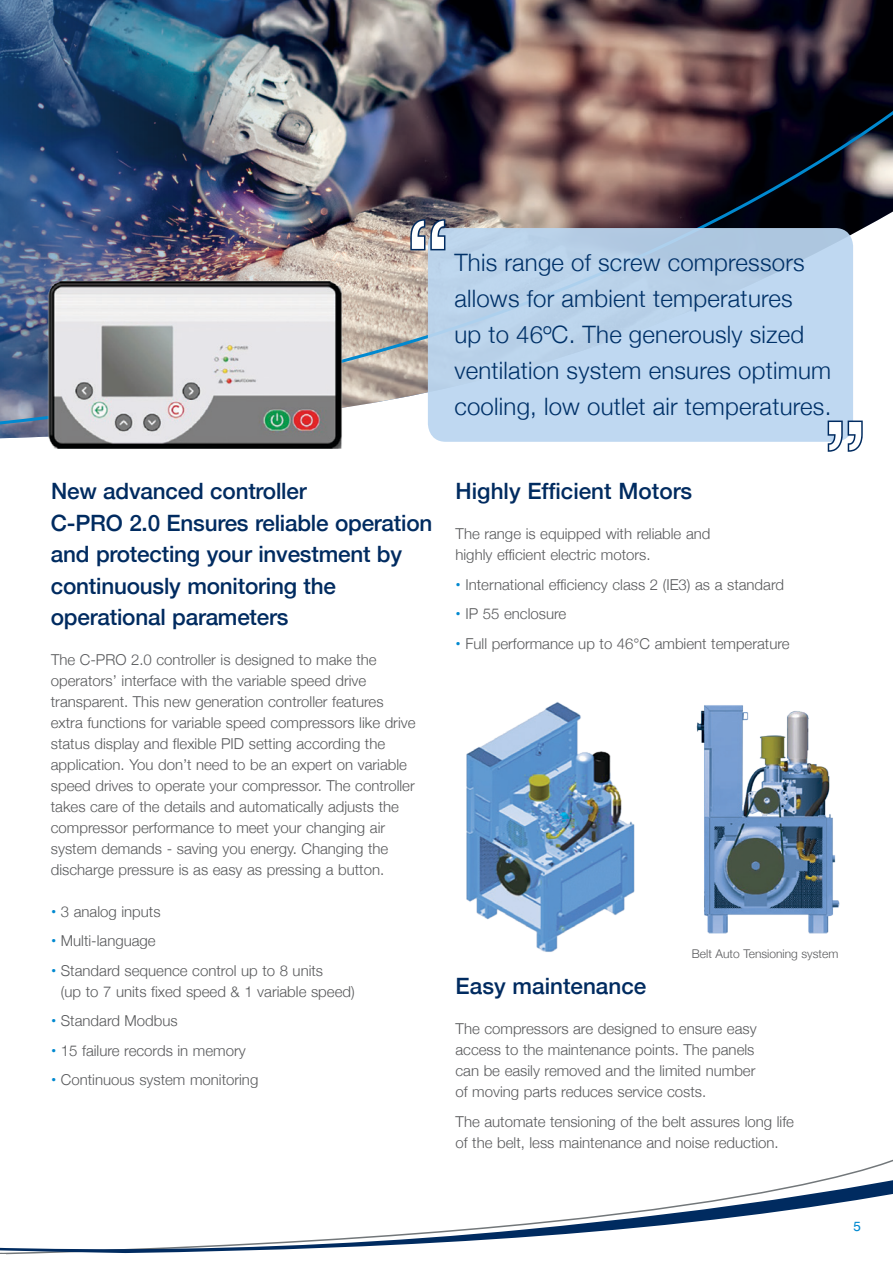
<style>
.page{position:relative;width:893px;height:1263px;background:#fff}
.page>*{position:absolute;margin:0;border:0;box-sizing:border-box;transform-origin:0 0}
.t1{font:109.2px "Helvetica Neue";color:#fff}
.t2{font:300 24px/36px "Helvetica Neue";letter-spacing:.01em;color:#003168}
.t3{font:500 22.5px/31.5px "Helvetica Neue";letter-spacing:-.01em;color:#002b60}
.t4{font:300 15px/21px "Helvetica Neue";color:#58595b}
.t5{font:13.5px "Swiss 721 BT";color:#0089d0}
.t6{font:300 12px "Helvetica Neue";color:#58595b}
.s1{font-weight:700;color:#0089d0}
</style>
<div class="page">
<svg style="left:0;top:1159px;width:893px;height:96px"></svg>
<div style="left:0;top:1254px;width:6px;height:9px;background:#fff"></div>
<img style="left:0;top:0;width:893px;height:442px">
<div style="left:428px;top:228px;width:425px;height:214px;background:#bbd6f0;border-radius:18px"></div>
<svg style="left:409px;top:217px;width:38px;height:35px"></svg>
<svg style="left:826px;top:419px;width:38px;height:33px"></svg>
<img style="left:45px;top:264px;width:310px;height:185px">
<img style="left:696px;top:705px;width:144px;height:229px">
<img style="left:466px;top:702px;width:169px;height:250px">
<h1 class="t1" style="left:405px;top:181px;width:48px">“</h1>
<h2 class="t2" style="left:454px;top:243px;width:378px">This range of screw compressors allows for ambient temperatures<br>up to 46ºC. The generously sized ventilation system ensures optimum cooling, low outlet air temperatures.</h2>
<h1 class="t1" style="left:822px;top:382px;width:48px">”</h1>
<h3 class="t3" style="left:51px;top:474px;width:383px">New advanced controller<br>C-PRO 2.0 Ensures reliable operation and protecting your investment by continuously monitoring the operational parameters</h3>
<p class="t4" style="left:51px;top:648px;width:366px">The C-PRO 2.0 controller is designed to make the operators’ interface with the variable speed drive transparent. This new generation controller features extra functions for variable speed compressors like drive status display and flexible PID setting according the application. You don’t need to be an expert on variable speed drives to operate your compressor. The controller takes care of the details and automatically adjusts the compressor performance to meet your changing air system demands - saving you energy. Changing the discharge pressure is as easy as pressing a button.</p>
<p class="t4" style="left:51px;top:900px;width:111px"><span class="s1">•</span> 3 analog inputs</p>
<p class="t4" style="left:51px;top:929px;width:106px"><span class="s1">•</span> Multi-language</p>
<p class="t4" style="left:61px;top:959px;width:295px;text-indent:-10px"><span class="s1">•</span> Standard sequence control up to 8 units<br>(up to 7 units fixed speed &amp; 1 variable speed)</p>
<p class="t4" style="left:51px;top:1009px;width:128px"><span class="s1">•</span> Standard Modbus</p>
<p class="t4" style="left:51px;top:1039px;width:196px"><span class="s1">•</span> 15 failure records in memory</p>
<p class="t4" style="left:51px;top:1068px;width:209px"><span class="s1">•</span> Continuous system monitoring</p>
<h3 class="t3" style="left:456px;top:474px;width:238px">Highly Efficient Motors</h3>
<p class="t4" style="left:455px;top:522px;width:256px">The range is equipped with reliable and highly efficient electric motors.</p>
<p class="t4" style="left:456px;top:573px;width:330px"><span class="s1">•</span> International efficiency class 2 (IE3) as a standard</p>
<p class="t4" style="left:456px;top:602px;width:112px"><span class="s1">•</span> IP 55 enclosure</p>
<p class="t4" style="left:456px;top:632px;width:335px"><span class="s1">•</span> Full performance up to 46°C ambient temperature</p>
<h3 class="t3" style="left:456px;top:968px;width:192px">Easy maintenance</h3>
<p class="t6" style="left:692px;top:944px;width:148px">Belt Auto Tensioning system</p>
<p class="t4" style="left:455px;top:1017px;width:303px">The compressors are designed to ensure easy access to the maintenance points. The panels can be easily removed and the limited number of moving parts reduces service costs.</p>
<p class="t4" style="left:455px;top:1110px;width:340px">The automate tensioning of the belt assures long life of the belt, less maintenance and noise reduction.</p>
<p class="t5" style="left:854px;top:1218px;width:9px">5</p>
</div>
